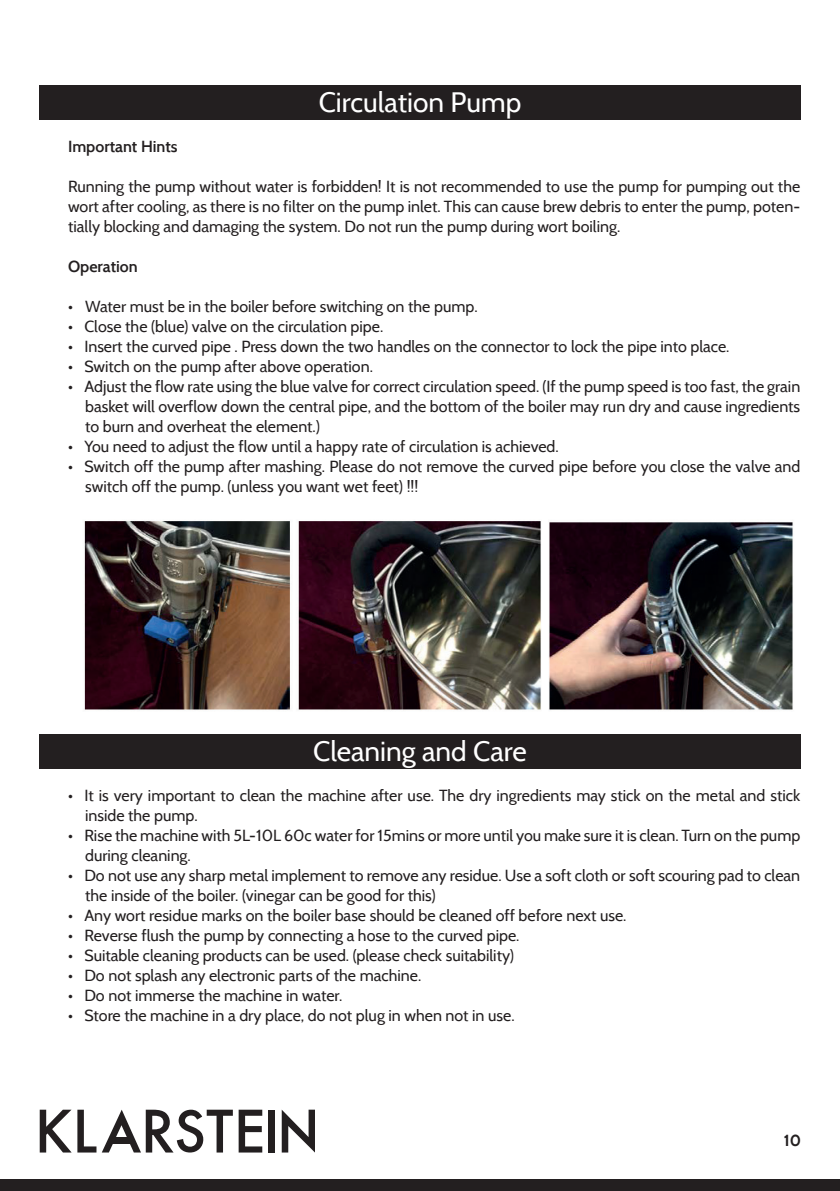
<style>
.page{position:relative;width:840px;height:1191px;background:#fff}
.page>*{position:absolute;margin:0;border:0;box-sizing:border-box;transform-origin:0 0}
.t1{font:28px "Cabin";color:#fff}
.t2{font:16px/20px "Cabin";color:#231f20}
.t3{font:600 16px "Cabin";color:#231f20}
.t4{font:700 16px "Cabin";color:#231f20}
</style>
<div class="page">
<div style="left:0;top:1179px;width:839px;height:12px;background:#231f20"></div>
<svg style="left:40px;top:1109px;width:56px;height:43px"></svg>
<div style="left:268px;top:1109px;width:7px;height:43px;background:#231f20"></div>
<svg style="left:102px;top:1109px;width:160px;height:43px"></svg>
<div style="left:110px;top:1137px;width:23px;height:6px;background:#231f20"></div>
<svg style="left:281px;top:1109px;width:34px;height:43px"></svg>
<div style="left:40px;top:734px;width:760px;height:35px;background:#231f20"></div>
<div style="left:39px;top:85px;width:760px;height:35px;background:#231f20"></div>
<img style="left:84px;top:521px;width:709px;height:189px">
<h1 class="t1" style="left:318px;top:85px;width:204px">Circulation Pump</h1>
<p class="t3" style="left:68px;top:137px;width:111px">Important Hints</p>
<p class="t2" style="left:68px;top:176px;width:733px;text-align:justify">Running the pump without water is forbidden! It is not recommended to use the pump for pumping out the wort after cooling, as there is no filter on the pump inlet. This can cause brew debris to enter the pump, poten&shy;tially blocking and damaging the system. Do not run the pump during wort boiling.</p>
<p class="t3" style="left:68px;top:257px;width:71px">Operation</p>
<p class="t2" style="left:68px;top:296px;width:411px">• Water must be in the boiler before switching on the pump.</p>
<p class="t2" style="left:68px;top:316px;width:316px">• Close the (blue) valve on the circulation pipe.</p>
<p class="t2" style="left:68px;top:336px;width:662px">• Insert the curved pipe . Press down the two handles on the connector to lock the pipe into place.</p>
<p class="t2" style="left:68px;top:356px;width:306px">• Switch on the pump after above operation.</p>
<p class="t2" style="left:85px;top:376px;width:716px;text-align:justify;text-indent:-17px">• Adjust the flow rate using the blue valve for correct circulation speed. (If the pump speed is too fast, the grain basket will overflow down the central pipe, and the bottom of the boiler may run dry and cause ingredients to burn and overheat the element.)</p>
<p class="t2" style="left:68px;top:436px;width:492px">• You need to adjust the flow until a happy rate of circulation is achieved.</p>
<p class="t2" style="left:85px;top:456px;width:716px;text-indent:-17px">• Switch off the pump after mashing. Please do not remove the curved pipe before you close the valve and switch off the pump. (unless you want wet feet) !!!</p>
<h1 class="t1" style="left:313px;top:734px;width:215px">Cleaning and Care</h1>
<p class="t2" style="left:85px;top:785px;width:716px;text-indent:-17px">• It is very important to clean the machine after use. The dry ingredients may stick on the metal and stick inside the pump.</p>
<p class="t2" style="left:85px;top:825px;width:716px;text-indent:-17px">• Rise the machine with 5L-10L 60c water for 15mins or more until you make sure it is clean. Turn on the pump during cleaning.</p>
<p class="t2" style="left:85px;top:865px;width:716px;text-indent:-17px">• Do not use any sharp metal implement to remove any residue. Use a soft cloth or soft scouring pad to clean the inside of the boiler. (vinegar can be good for this)</p>
<p class="t2" style="left:68px;top:905px;width:559px">• Any wort residue marks on the boiler base should be cleaned off before next use.</p>
<p class="t2" style="left:68px;top:925px;width:452px">• Reverse flush the pump by connecting a hose to the curved pipe.</p>
<p class="t2" style="left:68px;top:945px;width:447px">• Suitable cleaning products can be used. (please check suitability)</p>
<p class="t2" style="left:68px;top:965px;width:354px">• Do not splash any electronic parts of the machine.</p>
<p class="t2" style="left:68px;top:985px;width:276px">• Do not immerse the machine in water.</p>
<p class="t2" style="left:68px;top:1005px;width:448px">• Store the machine in a dry place, do not plug in when not in use.</p>
<p class="t4" style="left:783px;top:1130px;width:19px">10</p>
</div>
